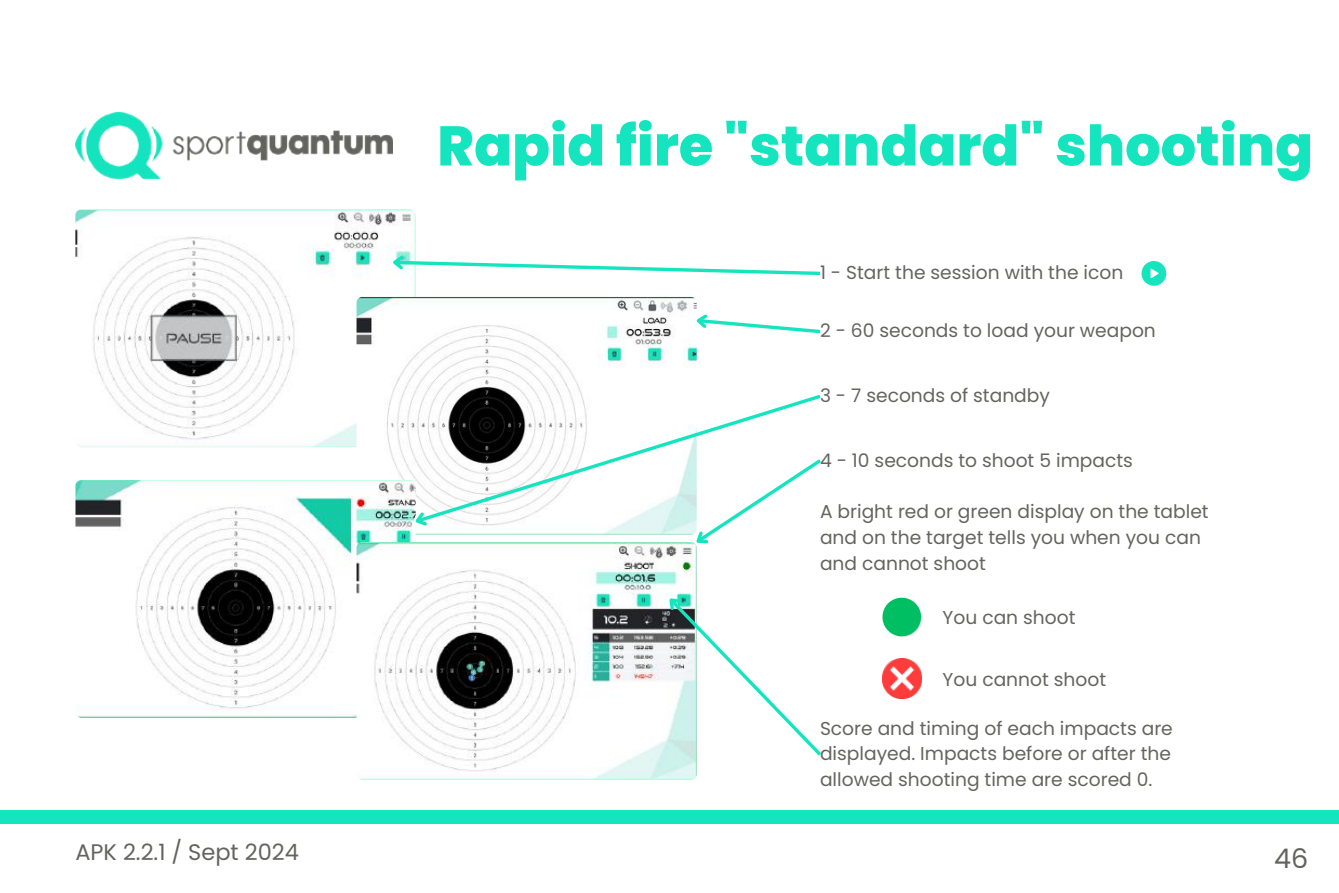
<style>
.page{position:relative;width:1339px;height:893px;background:#fff}
.page>*{position:absolute;margin:0;border:0;box-sizing:border-box;transform-origin:0 0}
.t1{font:800 55.8px "Poppins";color:#14e5bf}
.t2{font:27px "Poppins";color:#64645f}
.t3{font:22.5px "Poppins";color:#64645f}
.t4{font:18.68px/25.9px "Poppins";color:#64645f;text-align:justify}
</style>
<div class="page">
<img style="left:75px;top:209px;width:340px;height:238px;border-radius:6px">
<img style="left:356px;top:297px;width:341px;height:237px;border-radius:6px">
<img style="left:75px;top:480px;width:341px;height:237px;border-radius:6px">
<img style="left:356px;top:542px;width:341px;height:237px;border-radius:6px">
<svg style="left:882px;top:598px;width:39px;height:39px"></svg>
<img style="left:882px;top:658px;width:39px;height:40px">
<svg style="left:389px;top:252px;width:432px;height:25px"></svg>
<svg style="left:692px;top:310px;width:129px;height:25px"></svg>
<svg style="left:413px;top:392px;width:408px;height:133px"></svg>
<svg style="left:409px;top:508px;width:22px;height:24px"></svg>
<svg style="left:688px;top:456px;width:133px;height:96px"></svg>
<svg style="left:660px;top:589px;width:162px;height:170px"></svg>
<div style="left:0;top:810px;width:1339px;height:13px;background:#14e5bf"></div>
<img style="left:75px;top:112px;width:318px;height:66px">
<svg style="left:1141px;top:261px;width:25px;height:25px"></svg>
<h1 class="t1" style="left:437px;top:107px;width:877px">Rapid fire "standard" shooting</h1>
<p class="t4" style="left:820px;top:260px;width:305px">1 - Start the session with the icon</p>
<p class="t4" style="left:820px;top:318px;width:337px">2 - 60 seconds to load your weapon</p>
<p class="t4" style="left:820px;top:383px;width:231px">3 - 7 seconds of standby</p>
<p class="t4" style="left:820px;top:447px;width:314px">4 - 10 seconds to shoot 5 impacts</p>
<p class="t4" style="left:820px;top:499px;width:390px;text-align:left">A bright red or green display on the tablet and on the target tells you when you can and cannot shoot</p>
<p class="t4" style="left:942px;top:604px;width:134px">You can shoot</p>
<p class="t4" style="left:942px;top:666px;width:165px">You cannot shoot</p>
<p class="t4" style="left:820px;top:715px;width:354px">Score and timing of each impacts are displayed. Impacts before or after the allowed shooting time are scored 0.</p>
<p class="t3" style="left:75px;top:836px;width:225px">APK 2.2.1 / Sept 2024</p>
<h2 class="t2" style="left:1274px;top:839px;width:36px">46</h2>
</div>
